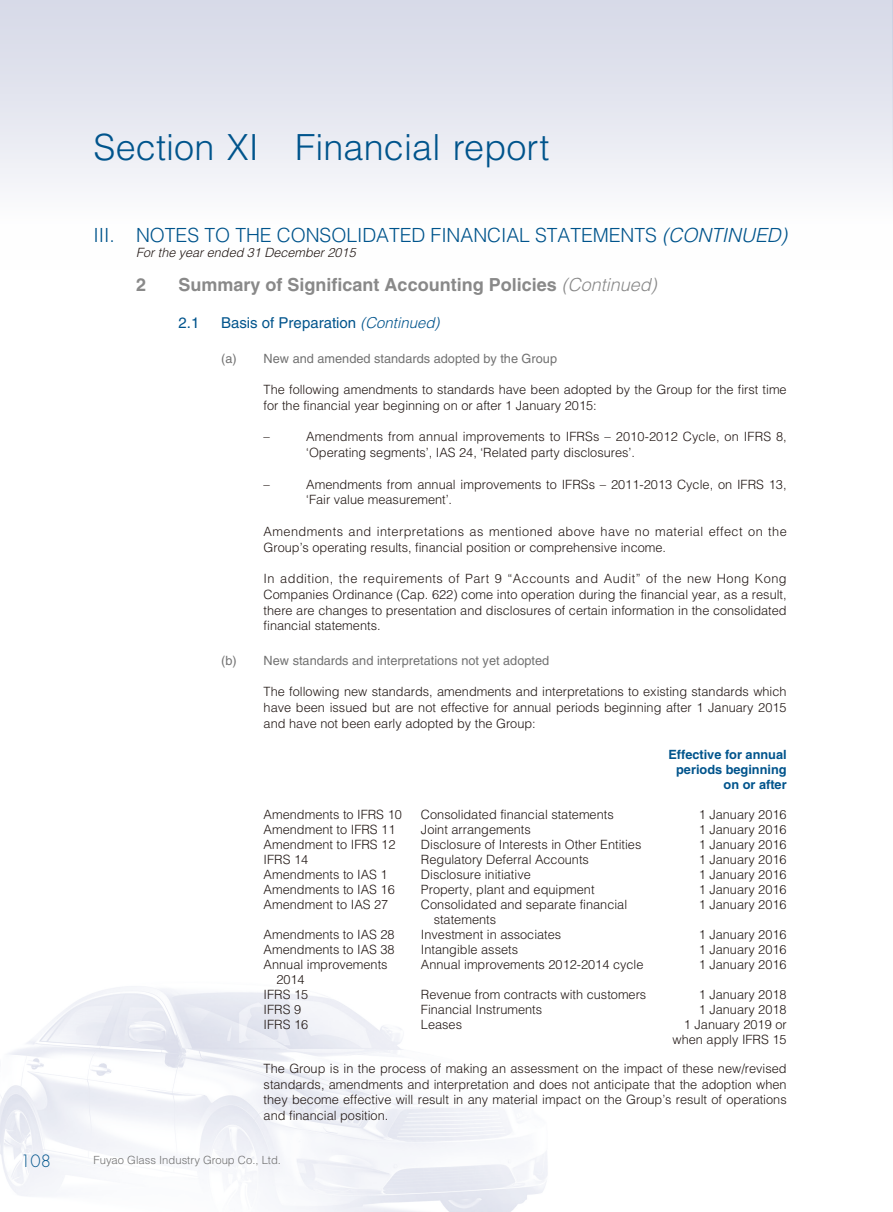
<style>
.page{position:relative;width:893px;height:1212px;background:#fff}
.page>*{position:absolute;margin:0;border:0;box-sizing:border-box;transform-origin:0 0}
.t1{font:300 36px "Helvetica LT Std";letter-spacing:.005em;color:#00548c}
.t2{font:300 19.5px "Helvetica LT Std";letter-spacing:-.005em;color:#00548c}
.t3{font:700 18px "Helvetica LT Std";color:#898989}
.t4{font:300 16.5px "Futura Std";color:#00548c}
.t5{font:15px "Helvetica LT Std";color:#00548c}
.t6{font:300 12.75px/15.8px "Helvetica LT Std";color:#231916}
.t7{font:300 12.75px/15.8px "Helvetica LT Std";letter-spacing:.03em;color:#231916}
.t8{font:12.75px "Helvetica LT Std";color:#727272}
.t9{font:700 12.75px/15px "Helvetica LT Std";color:#00548c;text-align:right}
.t10{font:italic 300 12.75px "Helvetica LT Std";color:#231916}
.t11{font:300 11.25px "Helvetica LT Std";color:#727272}
.s1{font-style:italic}
.s2{font-weight:300;font-style:italic}
</style>
<div class="page">
<img style="left:0;top:986px;width:548px;height:226px">
<svg style="left:0;top:0;width:893px;height:198px;fill:#e3e5ef"></svg>
<h1 class="t1" style="left:94px;top:124px;width:457px">Section XI Financial report</h1>
<h2 class="t2" style="left:94px;top:222px;width:695px">III. NOTES TO THE CONSOLIDATED FINANCIAL STATEMENTS <span class="s1">(CONTINUED)</span></h2>
<p class="t10" style="left:136px;top:245px;width:221px">For the year ended 31 December 2015</p>
<h3 class="t3" style="left:136px;top:274px;width:12px">2</h3>
<h3 class="t3" style="left:179px;top:274px;width:480px">Summary of Significant Accounting Policies <span class="s2">(Continued)</span></h3>
<p class="t5" style="left:179px;top:314px;width:22px">2.1</p>
<p class="t5" style="left:221px;top:314px;width:220px">Basis of Preparation <span class="s2">(Continued)</span></p>
<p class="t8" style="left:221px;top:351px;width:337px">(a) New and amended standards adopted by the Group</p>
<p class="t6" style="left:264px;top:382px;width:525px">The following amendments to standards have been adopted by the Group for the first time for the financial year beginning on or after 1 January 2015:</p>
<p class="t6" style="left:264px;top:429px;width:8px">–</p>
<p class="t6" style="left:306px;top:429px;width:482px">Amendments from annual improvements to IFRSs – 2010-2012 Cycle, on IFRS 8, ‘Operating segments’, IAS 24, ‘Related party disclosures’.</p>
<p class="t6" style="left:264px;top:476px;width:8px">–</p>
<p class="t6" style="left:306px;top:476px;width:482px">Amendments from annual improvements to IFRSs – 2011-2013 Cycle, on IFRS 13, ‘Fair value measurement’.</p>
<p class="t7" style="left:264px;top:523px;width:525px">Amendments and interpretations as mentioned above have no material effect on the<br>Group’s operating results, financial position or comprehensive income.</p>
<p class="t6" style="left:264px;top:571px;width:525px;text-align:justify">In addition, the requirements of Part 9 “Accounts and Audit” of the new Hong Kong Companies Ordinance (Cap. 622) come into operation during the financial year, as a result, there are changes to presentation and disclosures of certain information in the consolidated financial statements.</p>
<p class="t8" style="left:221px;top:653px;width:330px">(b) New standards and interpretations not yet adopted</p>
<p class="t6" style="left:264px;top:684px;width:524px;text-align:justify">The following new standards, amendments and interpretations to existing standards which have been issued but are not effective for annual periods beginning after 1 January 2015 and have not been early adopted by the Group:</p>
<p class="t9" style="left:668px;top:746px;width:120px">Effective for annual periods beginning on or after</p>
<p class="t6" style="left:264px;top:806px;width:140px">Amendments to IFRS 10</p>
<p class="t6" style="left:421px;top:806px;width:194px">Consolidated financial statements</p>
<p class="t6" style="left:699px;top:806px;width:89px">1 January 2016</p>
<p class="t6" style="left:264px;top:821px;width:133px">Amendment to IFRS 11</p>
<p class="t6" style="left:421px;top:821px;width:111px">Joint arrangements</p>
<p class="t6" style="left:699px;top:821px;width:89px">1 January 2016</p>
<p class="t6" style="left:264px;top:836px;width:133px">Amendment to IFRS 12</p>
<p class="t6" style="left:421px;top:836px;width:222px">Disclosure of Interests in Other Entities</p>
<p class="t6" style="left:699px;top:836px;width:89px">1 January 2016</p>
<p class="t6" style="left:264px;top:851px;width:46px">IFRS 14</p>
<p class="t6" style="left:421px;top:851px;width:169px">Regulatory Deferral Accounts</p>
<p class="t6" style="left:699px;top:851px;width:89px">1 January 2016</p>
<p class="t6" style="left:264px;top:866px;width:126px">Amendments to IAS 1</p>
<p class="t6" style="left:421px;top:866px;width:111px">Disclosure initiative</p>
<p class="t6" style="left:699px;top:866px;width:89px">1 January 2016</p>
<p class="t6" style="left:264px;top:881px;width:133px">Amendments to IAS 16</p>
<p class="t6" style="left:421px;top:881px;width:175px">Property, plant and equipment</p>
<p class="t6" style="left:699px;top:881px;width:89px">1 January 2016</p>
<p class="t6" style="left:264px;top:896px;width:126px">Amendment to IAS 27</p>
<p class="t6" style="left:434px;top:896px;width:195px;line-height:15px;text-indent:-13px">Consolidated and separate financial statements</p>
<p class="t6" style="left:699px;top:896px;width:89px">1 January 2016</p>
<p class="t6" style="left:264px;top:926px;width:133px">Amendments to IAS 28</p>
<p class="t6" style="left:421px;top:926px;width:142px">Investment in associates</p>
<p class="t6" style="left:699px;top:926px;width:89px">1 January 2016</p>
<p class="t6" style="left:264px;top:941px;width:133px">Amendments to IAS 38</p>
<p class="t6" style="left:421px;top:941px;width:99px">Intangible assets</p>
<p class="t6" style="left:699px;top:941px;width:89px">1 January 2016</p>
<p class="t6" style="left:276px;top:956px;width:113px;line-height:15px;text-indent:-13px">Annual improvements<br>2014</p>
<p class="t6" style="left:421px;top:956px;width:224px">Annual improvements 2012-2014 cycle</p>
<p class="t6" style="left:699px;top:956px;width:89px">1 January 2016</p>
<p class="t6" style="left:264px;top:986px;width:46px">IFRS 15</p>
<p class="t6" style="left:421px;top:986px;width:227px">Revenue from contracts with customers</p>
<p class="t6" style="left:699px;top:986px;width:89px">1 January 2018</p>
<p class="t6" style="left:264px;top:1001px;width:39px">IFRS 9</p>
<p class="t6" style="left:421px;top:1001px;width:123px">Financial Instruments</p>
<p class="t6" style="left:699px;top:1001px;width:89px">1 January 2018</p>
<p class="t6" style="left:264px;top:1016px;width:46px">IFRS 16</p>
<p class="t6" style="left:421px;top:1016px;width:43px">Leases</p>
<p class="t6" style="left:673px;top:1016px;width:116px;line-height:15px;text-align:right">1 January 2019 or when apply IFRS 15</p>
<p class="t6" style="left:264px;top:1060px;width:525px;text-align:justify">The Group is in the process of making an assessment on the impact of these new/revised standards, amendments and interpretation and does not anticipate that the adoption when they become effective will result in any material impact on the Group’s result of operations and financial position.</p>
<p class="t4" style="left:20px;top:1150px;width:32px">108</p>
<p class="t11" style="left:94px;top:1153px;width:189px">Fuyao Glass Industry Group Co., Ltd.</p>
</div>
